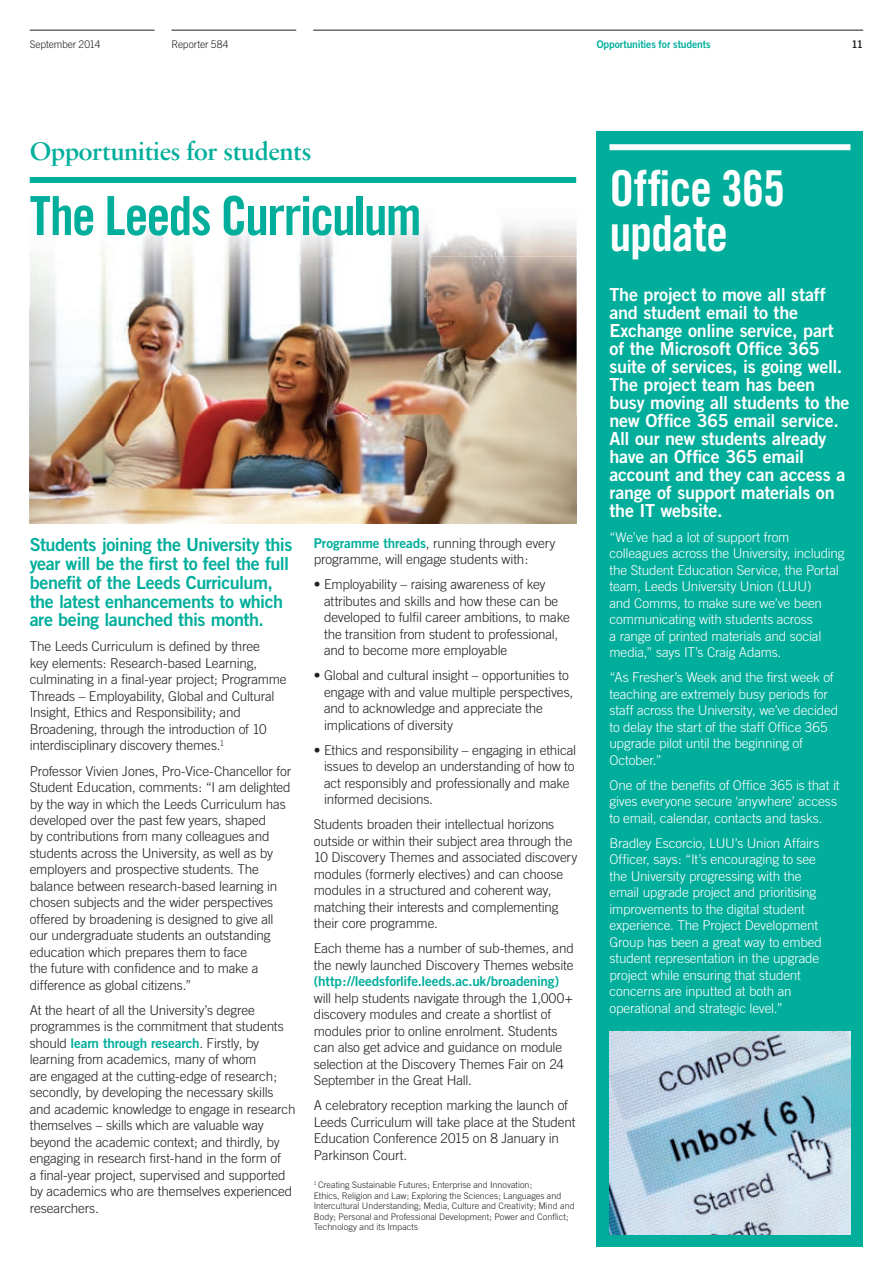
<style>
.page{position:relative;width:893px;height:1263px;background:#fff}
.page>*{position:absolute;margin:0;border:0;box-sizing:border-box;transform-origin:0 0}
.t1{font:54px "Trade Gothic Bold Cond Twenty";letter-spacing:-.035em;color:#00ae9b}
.t2{font:49.5px/45px "Trade Gothic Bold Cond Twenty";letter-spacing:-.015em;color:#fff}
.t3{font:27px "Sabon Semi Bold PL";letter-spacing:-.02em;color:#00ae9b}
.t4{font:18px/18px "Trade Gothic Bold Two";letter-spacing:-.015em;color:#fff}
.t5{font:18px/18.8px "Trade Gothic Bold Two";letter-spacing:-.025em;color:#00ae9b}
.t6{font:300 13.5px/16.5px "Trade Gothic";letter-spacing:-.015em;color:#231f20}
.t7{font:300 13.5px/16.5px "Trade Gothic";letter-spacing:-.01em;color:#fff}
.t8{font:13.5px "Trade Gothic Bold Two";letter-spacing:-.01em;color:#00ae9b}
.t9{font:300 10.5px "Trade Gothic";letter-spacing:-.015em;color:#231f20}
.t10{font:10.5px "Trade Gothic Bold Two";letter-spacing:-.015em;color:#00ae9b}
.t11{font:10.5px "Trade Gothic Bold Two";color:#231f20}
.t12{font:300 9px/10.5px "Trade Gothic";color:#231f20}
.s1{font-family:"Trade Gothic";font-weight:300;color:#231f20}
.s2{font-family:"Trade Gothic Bold Two";font-weight:400;color:#00ae9b}
</style>
<div class="page">
<img style="left:30px;top:256px;width:547px;height:267px">
<img style="left:101px;top:225px;width:476px;height:31px">
<div style="left:597px;top:131px;width:266px;height:1116px;background:#00ae9b"></div>
<hr style="left:313px;top:30px;width:550px;height:1px;background:#231f20">
<hr style="left:171px;top:30px;width:125px;height:1px;background:#231f20">
<hr style="left:30px;top:30px;width:124px;height:1px;background:#231f20">
<div style="left:609px;top:144px;width:241px;height:6px;background:#fff"></div>
<div style="left:30px;top:177px;width:546px;height:6px;background:#00ae9b"></div>
<img style="left:609px;top:1031px;width:241px;height:203px">
<p class="t9" style="left:30px;top:38px;width:72px">September 2014</p>
<p class="t9" style="left:171px;top:38px;width:59px">Reporter 584</p>
<p class="t10" style="left:597px;top:37px;width:115px">Opportunities for students</p>
<p class="t11" style="left:852px;top:37px;width:13px">11</p>
<h3 class="t3" style="left:30px;top:135px;width:283px">Opportunities for students</h3>
<h1 class="t1" style="left:30px;top:183px;width:393px">The Leeds Curriculum</h1>
<h3 class="t5" style="left:30px;top:535px;width:264px">Students joining the University this year will be the first to feel the full benefit of the Leeds Curriculum, the latest enhancements to which are being launched this month.</h3>
<p class="t6" style="left:30px;top:638px;width:258px">The Leeds Curriculum is defined by three<br>key elements: Research-based Learning, culminating in a final-year project; Programme Threads – Employability, Global and Cultural Insight, Ethics and Responsibility; and Broadening, through the introduction of 10 interdisciplinary discovery themes.<sup>1</sup></p>
<p class="t6" style="left:30px;top:762px;width:263px">Professor Vivien Jones, Pro-Vice-Chancellor for Student Education, comments: “I am delighted by the way in which the Leeds Curriculum has developed over the past few years, shaped<br>by contributions from many colleagues and students across the University, as well as by employers and prospective students. The balance between research-based learning in chosen subjects and the wider perspectives offered by broadening is designed to give all our undergraduate students an outstanding education which prepares them to face<br>the future with confidence and to make a difference as global citizens.”</p>
<p class="t6" style="left:30px;top:1002px;width:255px">At the heart of all the University’s degree programmes is the commitment that students</p>
<p class="t8" style="left:30px;top:1035px;width:231px"><span class="s1">should</span> learn through research<span class="s1">. Firstly, by</span></p>
<p class="t6" style="left:30px;top:1051px;width:267px">learning from academics, many of whom<br>are engaged at the cutting-edge of research; secondly, by developing the necessary skills and academic knowledge to engage in research themselves – skills which are valuable way beyond the academic context; and thirdly, by engaging in research first-hand in the form of<br>a final-year project, supervised and supported by academics who are themselves experienced researchers.</p>
<p class="t6" style="left:314px;top:534px;width:243px"><span class="s2">Programme threads</span>, running through every programme, will engage students with:</p>
<p class="t6" style="left:324px;top:576px;width:247px;text-indent:-10px">• Employability – raising awareness of key attributes and skills and how these can be developed to fulfil career ambitions, to make the transition from student to professional, and to become more employable</p>
<p class="t6" style="left:324px;top:667px;width:251px;text-indent:-10px">• Global and cultural insight – opportunities to engage with and value multiple perspectives, and to acknowledge and appreciate the implications of diversity</p>
<p class="t6" style="left:324px;top:741px;width:254px;text-indent:-10px">• Ethics and responsibility – engaging in ethical issues to develop an understanding of how to act responsibly and professionally and make informed decisions.</p>
<p class="t6" style="left:314px;top:816px;width:265px">Students broaden their intellectual horizons outside or within their subject area through the 10 Discovery Themes and associated discovery modules (formerly electives) and can choose modules in a structured and coherent way, matching their interests and complementing their core programme.</p>
<p class="t6" style="left:314px;top:940px;width:261px">Each theme has a number of sub-themes, and the newly launched Discovery Themes website</p>
<p class="t8" style="left:314px;top:973px;width:247px">(http://leedsforlife.leeds.ac.uk/broadening)</p>
<p class="t6" style="left:314px;top:989px;width:261px">will help students navigate through the 1,000+ discovery modules and create a shortlist of modules prior to online enrolment. Students can also get advice and guidance on module selection at the Discovery Themes Fair on 24<br>September in the Great Hall.</p>
<p class="t6" style="left:314px;top:1097px;width:263px">A celebratory reception marking the launch of Leeds Curriculum will take place at the Student Education Conference 2015 on 8 January in Parkinson Court.</p>
<p class="t12" style="left:314px;top:1179px;width:262px"><sup>1</sup> Creating Sustainable Futures; Enterprise and Innovation;<br>Ethics, Religion and Law; Exploring the Sciences; Languages and Intercultural Understanding; Media, Culture and Creativity; Mind and Body; Personal and Professional Development; Power and Conflict; Technology and its Impacts</p>
<h2 class="t2" style="left:609px;top:165px;width:177px">Office 365 update</h2>
<p class="t4" style="left:609px;top:285px;width:241px">The project to move all staff and student email to the<br>Exchange online service, part of the Microsoft Office 365 suite of services, is going well.<br>The project team has been busy moving all students to the new Office 365 email service.<br>All our new students already have an Office 365 email account and they can access a range of support materials on the IT website.</p>
<p class="t7" style="left:609px;top:529px;width:237px">“We’ve had a lot of support from colleagues across the University, including the Student Education Service, the Portal team, Leeds University Union (LUU)<br>and Comms, to make sure we’ve been communicating with students across<br>a range of printed materials and social media,” says IT’s Craig Adams.</p>
<p class="t7" style="left:609px;top:669px;width:230px">“As Fresher’s Week and the first week of teaching are extremely busy periods for staff across the University, we’ve decided to delay the start of the staff Office 365 upgrade pilot until the beginning of October.”</p>
<p class="t7" style="left:609px;top:777px;width:232px">One of the benefits of Office 365 is that it gives everyone secure ‘anywhere’ access to email, calendar, contacts and tasks.</p>
<p class="t7" style="left:609px;top:835px;width:214px">Bradley Escorcio, LUU’s Union Affairs Officer, says: “It’s encouraging to see the University progressing with the email upgrade project and prioritising improvements to the digital student experience. The Project Development Group has been a great way to embed student representation in the upgrade project while ensuring that student concerns are inputted at both an operational and strategic level.”</p>
</div>
